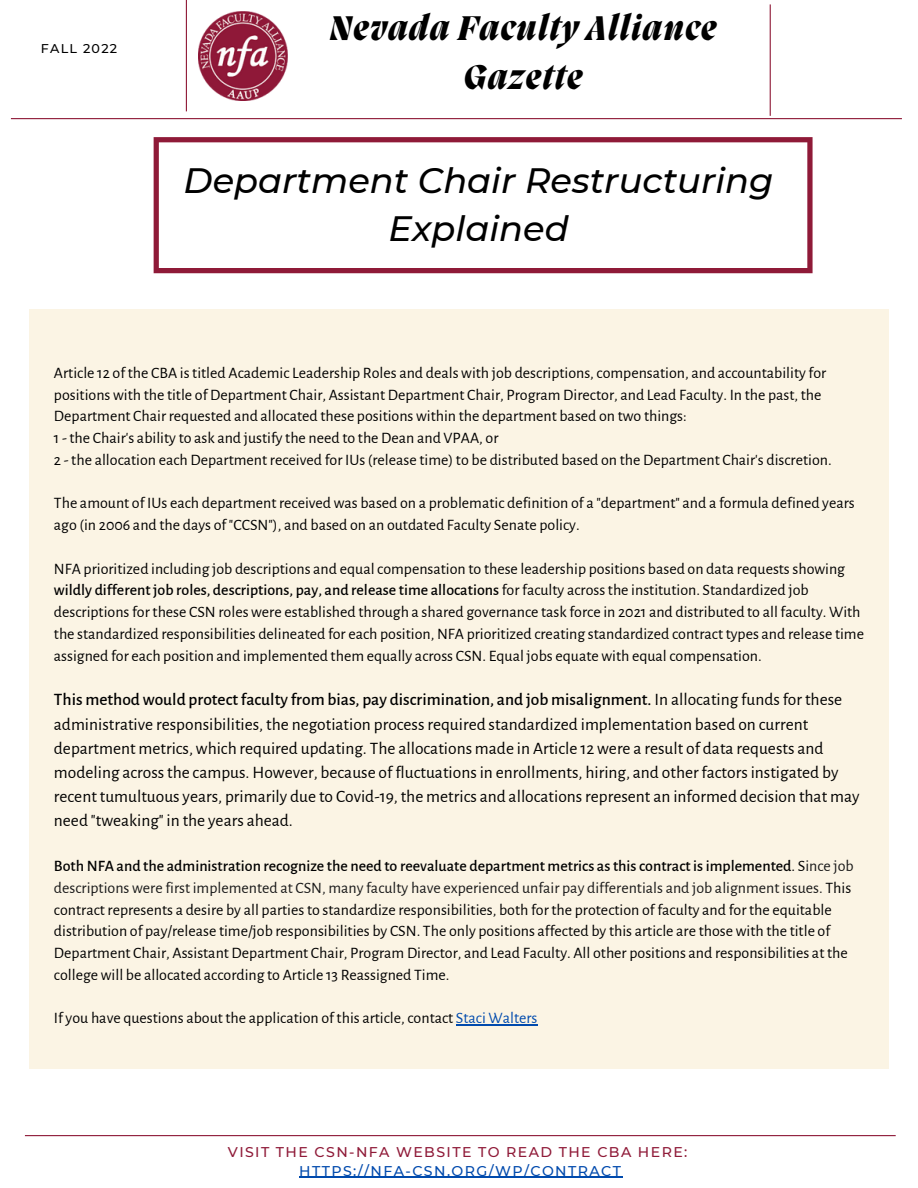
<style>
.page{position:relative;width:918px;height:1188px;background:#fff}
.page>*{position:absolute;margin:0;border:0;box-sizing:border-box;transform-origin:0 0}
.t1{font:italic 500 35.25px/48.3px "Montserrat";color:#000;text-align:center}
.t2{font:italic 800 35.1px/48.9px "Migra";letter-spacing:.04em;color:#000;text-align:center}
.t3{font:17.4px/24.2px "Alegreya Sans";color:#000}
.t4{font:15.9px/21.8px "Alegreya Sans";color:#000}
.t5{font:500 14.1px "Montserrat";letter-spacing:.1em;color:#8f1a38}
.t6{font:500 14.1px "Montserrat";letter-spacing:.1em;color:#004aad}
.t7{font:500 12.75px "Montserrat";letter-spacing:.1em;color:#000}
.s1{font-weight:500}
.s2{color:#181818}
.s3{color:#004aad}
</style>
<div class="page">
<hr style="left:11px;top:118px;width:891px;height:1px;background:#8f1a38">
<hr style="left:186px;top:0;width:1px;height:111px;background:#8f1a38">
<hr style="left:770px;top:4px;width:1px;height:112px;background:#8f1a38">
<div style="left:29px;top:309px;width:860px;height:760px;background:#fbf4e4"></div>
<hr style="left:25px;top:1135px;width:871px;height:1px;background:#8f1a38">
<img style="left:199px;top:11px;width:89px;height:89px">
<hr style="left:456px;top:1024px;width:82px;height:2px;background:#004aad">
<svg style="left:154px;top:137px;width:659px;height:136px"></svg>
<hr style="left:299px;top:1177px;width:324px;height:1px;background:#004aad">
<p class="t7" style="left:41px;top:41px;width:78px">FALL 2022</p>
<h2 class="t2" style="left:329px;top:6px;width:389px">Nevada Faculty Alliance<br>Gazette</h2>
<h1 class="t1" style="left:184px;top:156px;width:591px">Department Chair Restructuring<br>Explained</h1>
<p class="t4" style="left:54px;top:362px;width:779px">Article 12 of the CBA is titled Academic Leadership Roles and deals with job descriptions, compensation, and accountability for positions with the title of Department Chair, Assistant Department Chair, Program Director, and Lead Faculty. In the past, the Department Chair requested and allocated these positions within the department based on two things:<br>1 - the Chair's ability to ask and justify the need to the Dean and VPAA, or<br>2 - the allocation each Department received for IUs (release time) to be distributed based on the Department Chair's discretion.</p>
<p class="t4" style="left:54px;top:493px;width:802px">The amount of IUs each department received was based on a problematic definition of a "department" and a formula defined years ago (in 2006 and the days of "CCSN"), and based on an outdated Faculty Senate policy.</p>
<p class="t4" style="left:54px;top:558px;width:812px">NFA prioritized including job descriptions and equal compensation to these leadership positions based on data requests showing <span class="s1">wildly different job roles, descriptions, pay, and release time allocations</span> for faculty across the institution. Standardized job descriptions for these CSN roles were established through a shared governance task force in 2021 and distributed to all faculty. With the standardized responsibilities delineated for each position, NFA prioritized creating standardized contract types and release time assigned for each position and implemented them equally across CSN. Equal jobs equate with equal compensation.</p>
<p class="t3" style="left:54px;top:688px;width:807px"><span class="s1">This method would protect faculty from bias, pay discrimination, and job misalignment.</span> In allocating funds for these administrative responsibilities, the negotiation process required standardized implementation based on current department metrics, which required updating. The allocations made in Article 12 were a result of data requests and modeling across the campus. However, because of fluctuations in enrollments, hiring, and other factors instigated by recent tumultuous years, primarily due to Covid-19, the metrics and allocations represent an informed decision that may need "tweaking" in the years ahead.</p>
<p class="t4" style="left:54px;top:855px;width:801px"><span class="s1">Both NFA and the administration recognize the need to reevaluate department metrics as this contract is implemented</span>. S<span class="s2">ince job descriptions were first implemented at CSN, many faculty have experienced unfair pay differentials and job alignment issues.</span> This contract represents a desire by all parties to standardize responsibilities, both for the protection of faculty and for the equitable distribution of pay/release time/job responsibilities by CSN. The only positions affected by this article are those with the title of Department Chair, Assistant Department Chair, Program Director, and Lead Faculty. All other positions and responsibilities at the college will be allocated according to Article 13 Reassigned Time.</p>
<p class="t4" style="left:54px;top:1008px;width:485px">If you have questions about the application of this article, contact <span class="s3">Staci Walters</span></p>
<p class="t5" style="left:228px;top:1143px;width:461px">VISIT THE CSN-NFA WEBSITE TO READ THE CBA HERE:</p>
<p class="t6" style="left:299px;top:1162px;width:323px">HTTPS://NFA-CSN.ORG/WP/CONTRACT</p>
</div>
